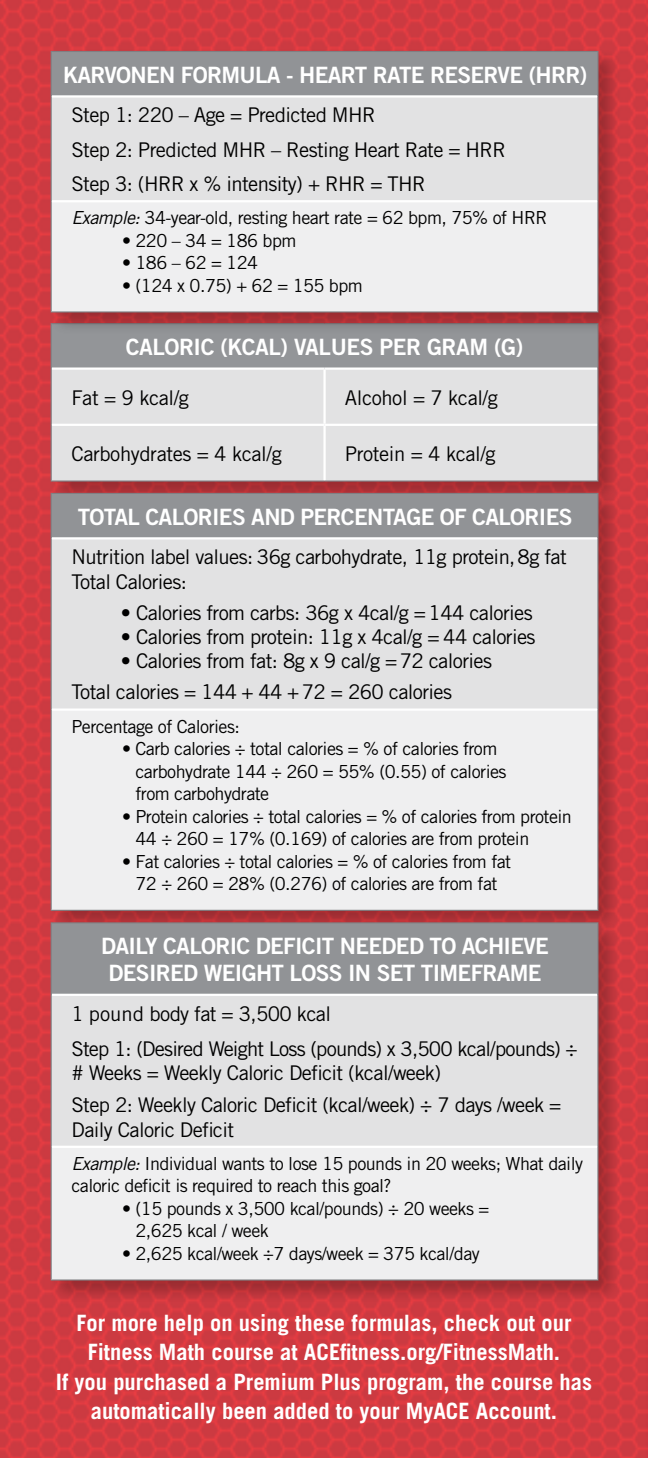
<style>
.page{position:relative;width:648px;height:1458px;background:#fff}
.page>*{position:absolute;margin:0;border:0;box-sizing:border-box;transform-origin:0 0}
.t1{font:700 22.5px/29.2px "Trade Gothic";color:#fff;text-align:center}
.t2{font:22.5px/27px "Trade Gothic Bold Two";letter-spacing:-.03em;color:#fff;text-align:center}
.t3{font:20.25px/34.4px "Trade Gothic";letter-spacing:-.03em;color:#000}
.t4{font:18px/22.5px "Trade Gothic";letter-spacing:-.03em;color:#000}
.s1{font-style:italic}
</style>
<div class="page">
<img style="left:0;top:0;width:648px;height:1458px">
<div style="left:49px;top:321px;width:571px;height:183px;background:#000;opacity:.25"></div>
<div style="left:51px;top:324px;width:547px;height:45px;background:#939598"></div>
<div style="left:52px;top:370px;width:545px;height:110px;background:#e2e2e3"></div>
<hr style="left:52px;top:367px;width:273px;height:3px;background:#fff">
<hr style="left:325px;top:367px;width:272px;height:3px;background:#fff">
<hr style="left:323px;top:370px;width:3px;height:54px;background:#fff">
<hr style="left:52px;top:424px;width:273px;height:2px;background:#fff">
<hr style="left:325px;top:424px;width:272px;height:2px;background:#fff">
<hr style="left:323px;top:426px;width:3px;height:54px;background:#fff">
<hr style="left:51px;top:324px;width:1px;height:45px;background:#807f83">
<hr style="left:597px;top:324px;width:1px;height:45px;background:#807f83">
<hr style="left:51px;top:369px;width:1px;height:56px;background:#807f83">
<hr style="left:597px;top:369px;width:1px;height:56px;background:#807f83">
<hr style="left:51px;top:425px;width:1px;height:55px;background:#807f83">
<hr style="left:597px;top:425px;width:1px;height:55px;background:#807f83">
<hr style="left:51px;top:480px;width:274px;height:2px;background:#807f83">
<hr style="left:325px;top:480px;width:273px;height:2px;background:#807f83">
<div style="left:49px;top:49px;width:571px;height:286px;background:#000;opacity:.25"></div>
<div style="left:51px;top:51px;width:547px;height:45px;background:#919396"></div>
<div style="left:51px;top:96px;width:547px;height:105px;background:#e2e2e3"></div>
<div style="left:51px;top:201px;width:547px;height:111px;background:#efeff0"></div>
<hr style="left:52px;top:95px;width:545px;height:3px;background:#fff">
<hr style="left:52px;top:200px;width:545px;height:2px;background:#fff">
<hr style="left:51px;top:51px;width:547px;height:1px;background:#807f83">
<hr style="left:51px;top:52px;width:1px;height:44px;background:#807f83">
<hr style="left:597px;top:52px;width:1px;height:44px;background:#807f83">
<hr style="left:51px;top:96px;width:1px;height:105px;background:#807f83">
<hr style="left:597px;top:96px;width:1px;height:105px;background:#807f83">
<hr style="left:51px;top:201px;width:1px;height:110px;background:#807f83">
<hr style="left:597px;top:201px;width:1px;height:110px;background:#807f83">
<hr style="left:51px;top:311px;width:547px;height:2px;background:#807f83">
<div style="left:49px;top:491px;width:571px;height:441px;background:#000;opacity:.25"></div>
<div style="left:51px;top:493px;width:547px;height:45px;background:#919396"></div>
<div style="left:51px;top:538px;width:547px;height:172px;background:#e2e2e3"></div>
<div style="left:51px;top:710px;width:547px;height:200px;background:#efeff0"></div>
<hr style="left:52px;top:537px;width:545px;height:3px;background:#fff">
<hr style="left:52px;top:708px;width:545px;height:3px;background:#fff">
<hr style="left:51px;top:493px;width:547px;height:1px;background:#807f83">
<hr style="left:51px;top:494px;width:1px;height:44px;background:#807f83">
<hr style="left:597px;top:494px;width:1px;height:44px;background:#807f83">
<hr style="left:51px;top:538px;width:1px;height:172px;background:#807f83">
<hr style="left:597px;top:538px;width:1px;height:172px;background:#807f83">
<hr style="left:51px;top:710px;width:1px;height:200px;background:#807f83">
<hr style="left:597px;top:710px;width:1px;height:200px;background:#807f83">
<hr style="left:51px;top:910px;width:547px;height:1px;background:#807f83">
<div style="left:49px;top:921px;width:571px;height:382px;background:#000;opacity:.25"></div>
<div style="left:51px;top:923px;width:547px;height:72px;background:#919396"></div>
<div style="left:51px;top:995px;width:547px;height:152px;background:#e2e2e3"></div>
<div style="left:51px;top:1147px;width:547px;height:133px;background:#efeff0"></div>
<hr style="left:52px;top:994px;width:545px;height:2px;background:#fff">
<hr style="left:52px;top:1146px;width:545px;height:2px;background:#fff">
<hr style="left:51px;top:922px;width:547px;height:1px;background:#807f83">
<hr style="left:51px;top:923px;width:1px;height:72px;background:#807f83">
<hr style="left:597px;top:923px;width:1px;height:72px;background:#807f83">
<hr style="left:51px;top:995px;width:1px;height:152px;background:#807f83">
<hr style="left:597px;top:995px;width:1px;height:152px;background:#807f83">
<hr style="left:51px;top:1147px;width:1px;height:132px;background:#807f83">
<hr style="left:597px;top:1147px;width:1px;height:132px;background:#807f83">
<hr style="left:51px;top:1279px;width:547px;height:2px;background:#807f83">
<p class="t2" style="left:63px;top:61px;width:15px">KARVONEN</p>
<p class="t2" style="left:181px;top:61px;width:28px">FORMULA</p>
<p class="t2" style="left:286px;top:61px;width:43px">- HEART</p>
<p class="t2" style="left:373px;top:61px;width:28px">RATE</p>
<p class="t2" style="left:430px;top:61px;width:28px">RESERVE</p>
<p class="t2" style="left:529px;top:61px;width:60px">(HRR)</p>
<p class="t3" style="left:71px;top:98px;width:436px">Step 1: 220 – Age = Predicted MHR<br>Step 2: Predicted MHR – Resting Heart Rate = HRR<br>Step 3: (HRR x % intensity) + RHR = THR</p>
<p class="t4" style="left:71px;top:206px;width:478px"><span class="s1">Example:</span> 34-year-old, resting heart rate = 62 bpm, 75% of HRR</p>
<p class="t4" style="left:122px;top:229px;width:176px">• 220 – 34 = 186 bpm</p>
<p class="t4" style="left:122px;top:251px;width:138px">• 186 – 62 = 124</p>
<p class="t4" style="left:122px;top:274px;width:242px">• (124 x 0.75) + 62 = 155 bpm</p>
<p class="t2" style="left:126px;top:333px;width:27px">CALORIC</p>
<p class="t2" style="left:220px;top:333px;width:100px">(KCAL) VALUES</p>
<p class="t2" style="left:379px;top:333px;width:15px">PER</p>
<p class="t2" style="left:427px;top:333px;width:16px">GRAM</p>
<p class="t2" style="left:494px;top:333px;width:31px">(G)</p>
<p class="t3" style="left:71px;top:380px;width:119px">Fat = 9 kcal/g</p>
<p class="t3" style="left:345px;top:380px;width:155px">Alcohol = 7 kcal/g</p>
<p class="t3" style="left:71px;top:436px;width:212px">Carbohydrates = 4 kcal/g</p>
<p class="t3" style="left:345px;top:436px;width:152px">Protein = 4 kcal/g</p>
<p class="t2" style="left:78px;top:503px;width:496px">TOTAL CALORIES AND PERCENTAGE OF CALORIES</p>
<p class="t3" style="left:71px;top:545px;width:497px;line-height:24.3px">Nutrition label values: 36g carbohydrate, 11g protein,8g fat<br>Total Calories:</p>
<p class="t3" style="left:121px;top:595px;width:413px">• Calories from carbs: 36g x 4cal/g =144 calories</p>
<p class="t3" style="left:121px;top:619px;width:416px">• Calories from protein: 11g x 4cal/g = 44 calories</p>
<p class="t3" style="left:71px;top:645px;width:422px;line-height:31.3px;text-indent:49px">• Calories from fat: 8g x 9 cal/g =72 calories<br>Total calories = 144 + 44 + 72 = 260 calories</p>
<p class="t4" style="left:71px;top:715px;width:170px">Percentage of Calories:</p>
<p class="t4" style="left:135px;top:737px;width:373px;text-indent:-13px">• Carb calories ÷ total calories = % of calories from carbohydrate 144 ÷ 260 = 55% (0.55) of calories from carbohydrate</p>
<p class="t4" style="left:135px;top:805px;width:438px;text-indent:-13px">• Protein calories ÷ total calories = % of calories from protein<br>44 ÷ 260 = 17% (0.169) of calories are from protein</p>
<p class="t4" style="left:122px;top:850px;width:391px;text-align:center">• Fat calories ÷ total calories = % of calories from fat<br>72 ÷ 260 = 28% (0.276) of calories are from fat</p>
<p class="t2" style="left:101px;top:933px;width:449px">DAILY CALORIC DEFICIT NEEDED TO ACHIEVE<br>DESIRED WEIGHT LOSS IN SET TIMEFRAME</p>
<p class="t3" style="left:71px;top:996px;width:508px">1 pound body fat = 3,500 kcal<br>Step 1: (Desired Weight Loss (pounds) x 3,500 kcal/pounds) ÷</p>
<p class="t3" style="left:71px;top:1057px;width:491px;line-height:31.7px"># Weeks = Weekly Caloric Deficit (kcal/week)<br>Step 2: Weekly Caloric Deficit (kcal/week) ÷ 7 days /week =</p>
<p class="t3" style="left:71px;top:1112px;width:164px">Daily Caloric Deficit</p>
<p class="t4" style="left:71px;top:1152px;width:513px"><span class="s1">Example:</span> Individual wants to lose 15 pounds in 20 weeks; What daily caloric deficit is required to reach this goal?</p>
<p class="t4" style="left:135px;top:1197px;width:355px;text-indent:-13px">• (15 pounds x 3,500 kcal/pounds) ÷ 20 weeks =<br>2,625 kcal / week</p>
<p class="t4" style="left:122px;top:1242px;width:359px">• 2,625 kcal/week ÷7 days/week = 375 kcal/day</p>
<p class="t1" style="left:56px;top:1308px;width:538px">For more help on using these formulas, check out our Fitness Math course at ACEfitness.org/FitnessMath.<br>If you purchased a Premium Plus program, the course has automatically been added to your MyACE Account.</p>
</div>
